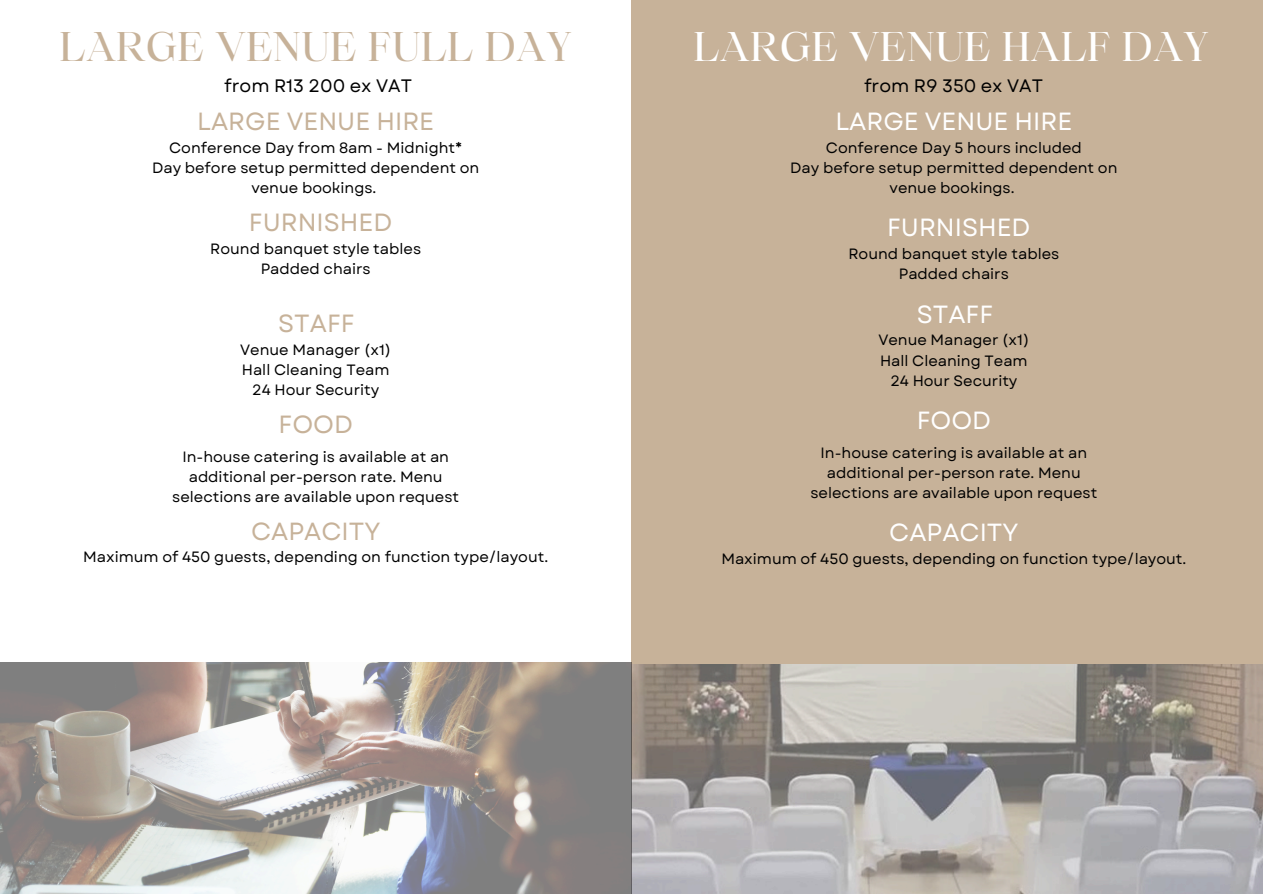
<style>
.page{position:relative;width:1263px;height:894px;background:#fff}
.page>*{position:absolute;margin:0;border:0;box-sizing:border-box;transform-origin:0 0}
.t1{font:39.75px "Maharlika";color:#c7b299}
.t2{font:39.75px "Maharlika";color:#fff}
.t3{font:24.75px "Garet";color:#c7b299}
.t4{font:24.75px "Garet";color:#fff}
.t5{font:18px "Garet";color:#000}
.t6{font:14.85px/20.2px "Garet";color:#000;text-align:center}
</style>
<div class="page">
<img style="left:0;top:662px;width:1263px;height:231px">
<div style="left:631px;top:0;width:632px;height:663px;background:#c7b299"></div>
<h1 class="t1" style="left:60px;top:30px;width:514px">LARGE VENUE FULL DAY</h1>
<h3 class="t2" style="left:693px;top:30px;width:517px">LARGE VENUE HALF DAY</h3>
<h2 class="t5" style="left:224px;top:72px;width:189px">from R13 200 ex VAT</h2>
<p class="t5" style="left:864px;top:72px;width:181px">from R9 350 ex VAT</p>
<p class="t3" style="left:197px;top:104px;width:238px">LARGE VENUE HIRE</p>
<h2 class="t6" style="left:169px;top:137px;width:295px">Conference Day from 8am - Midnight*</h2>
<p class="t6" style="left:152px;top:158px;width:329px">Day before setup permitted dependent on venue bookings.</p>
<p class="t4" style="left:835px;top:104px;width:238px">LARGE VENUE HIRE</p>
<h2 class="t6" style="left:826px;top:137px;width:258px">Conference Day 5 hours included</h2>
<p class="t6" style="left:790px;top:158px;width:329px">Day before setup permitted dependent on venue bookings.</p>
<p class="t3" style="left:249px;top:204px;width:145px">FURNISHED</p>
<p class="t6" style="left:210px;top:238px;width:212px">Round banquet style tables</p>
<h2 class="t6" style="left:261px;top:258px;width:112px">Padded chairs</h2>
<p class="t3" style="left:278px;top:305px;width:78px">STAFF</p>
<h1 class="t6" style="left:240px;top:339px;width:152px">Venue Manager (x1)</h1>
<h3 class="t6" style="left:242px;top:359px;width:149px">Hall Cleaning Team</h3>
<h2 class="t6" style="left:252px;top:380px;width:129px">24 Hour Security</h2>
<p class="t3" style="left:278px;top:406px;width:76px">FOOD</p>
<h2 class="t6" style="left:172px;top:446px;width:288px">In-house catering is available at an additional per-person rate. Menu selections are available upon request</h2>
<p class="t3" style="left:251px;top:513px;width:131px">CAPACITY</p>
<h2 class="t6" style="left:83px;top:547px;width:466px">Maximum of 450 guests, depending on function type/layout.</h2>
<p class="t4" style="left:887px;top:210px;width:145px">FURNISHED</p>
<h2 class="t6" style="left:848px;top:244px;width:212px">Round banquet style tables</h2>
<p class="t6" style="left:899px;top:264px;width:112px">Padded chairs</p>
<p class="t4" style="left:917px;top:296px;width:78px">STAFF</p>
<p class="t6" style="left:878px;top:330px;width:152px">Venue Manager (x1)</p>
<h2 class="t6" style="left:880px;top:350px;width:149px">Hall Cleaning Team</h2>
<p class="t6" style="left:890px;top:370px;width:129px">24 Hour Security</p>
<p class="t4" style="left:917px;top:402px;width:76px">FOOD</p>
<p class="t6" style="left:810px;top:442px;width:288px">In-house catering is available at an additional per-person rate. Menu selections are available upon request</p>
<p class="t4" style="left:889px;top:514px;width:131px">CAPACITY</p>
<h2 class="t6" style="left:721px;top:548px;width:466px">Maximum of 450 guests, depending on function type/layout.</h2>
</div>
